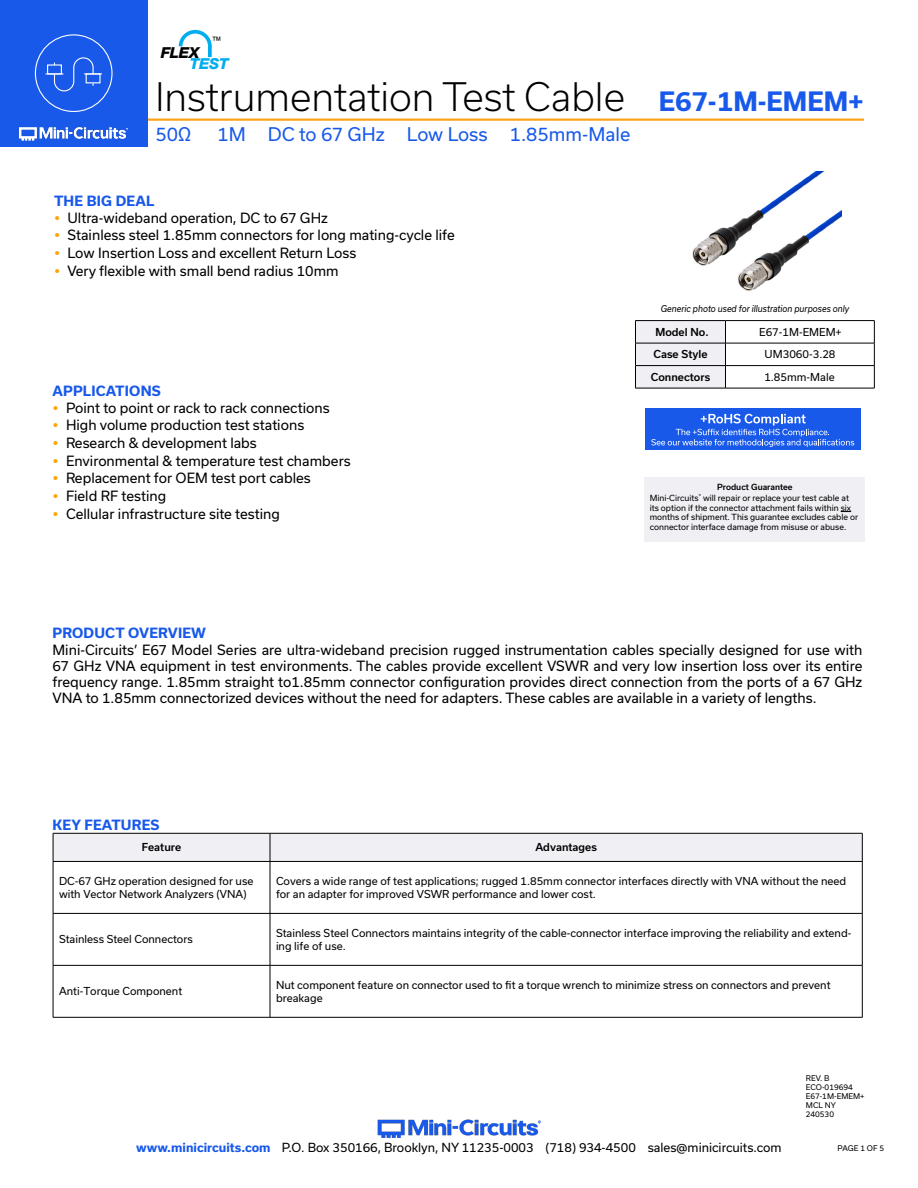
<style>
.page{position:relative;width:918px;height:1188px;background:#fff}
.page>*{position:absolute;margin:0;border:0;box-sizing:border-box;transform-origin:0 0}
.t1{font:300 37.5px "Usual";color:#000}
.t2{font:18px "Usual";color:#1859ea}
.t3{font:italic 800 15.15px "Helvetica Neue";color:#00aeef}
.t4{font:italic 800 15.15px "Helvetica Neue";color:#000}
.Regular_Copy{font:13.5px/16.2px "Usual";color:#000;text-align:justify}
.Blue_Headers{font:700 13.5px "Usual";letter-spacing:.015em;color:#1859ea}
.t5{font:12px "Usual";color:#000}
.Table_Body_Left_Justified{font:10.5px/12.6px "Usual";color:#000}
.Table_Header_Center{font:500 10.5px "Usual";color:#000}
.Table_Body_Center{font:10.5px "Usual";color:#000}
.t6{font:10.2px "Arial";color:#000}
.Generic_photo_text{font:italic 9px "Usual";color:#000;scale:.9 1}
.Notes{font:8.1px/9.8px "Usual";color:#000}
.Notes-2{font:500 8.1px "Usual";color:#000}
.Revision{font:7.5px "Usual";color:#000}
.s1{font-weight:700;font-size:25.5px;color:#1859ea}
.s2{font-weight:700;color:#1859ea}
</style>
<div class="page">
<img style="left:377px;top:1119px;width:164px;height:19px">
<hr style="left:111px;top:118px;width:753px;height:3px;background:#faa21b">
<div style="left:0;top:0;width:147px;height:147px;background:#1859ea"></div>
<hr style="left:917px;top:0;width:1px;height:147px;background:#1859ea">
<img style="left:18px;top:126px;width:111px;height:15px">
<div style="left:35px;top:34px;width:77px;height:78px;border:1px solid #fff;border-radius:50%"></div>
<svg style="left:46px;top:57px;width:56px;height:35px"></svg>
<svg style="left:178px;top:29px;width:34px;height:18px"></svg>
<svg style="left:208px;top:46px;width:4px;height:11px"></svg>
<hr style="left:635px;top:320px;width:90px;height:1px;background:#000">
<hr style="left:725px;top:320px;width:150px;height:1px;background:#000">
<hr style="left:725px;top:343px;width:150px;height:1px;background:#000">
<hr style="left:725px;top:365px;width:150px;height:1px;background:#000">
<svg style="left:635px;top:321px;width:91px;height:67px"></svg>
<svg style="left:874px;top:321px;width:1px;height:67px"></svg>
<hr style="left:635px;top:388px;width:90px;height:1px;background:#000">
<hr style="left:725px;top:388px;width:150px;height:1px;background:#000">
<div style="left:645px;top:477px;width:220px;height:65px;background:#efeff4"></div>
<svg style="left:53px;top:833px;width:810px;height:28px"></svg>
<hr style="left:53px;top:861px;width:217px;height:1px;background:#000">
<hr style="left:53px;top:862px;width:1px;height:51px;background:#000">
<hr style="left:270px;top:861px;width:592px;height:1px;background:#000">
<hr style="left:270px;top:862px;width:1px;height:51px;background:#000">
<hr style="left:862px;top:862px;width:1px;height:51px;background:#000">
<hr style="left:53px;top:913px;width:217px;height:1px;background:#000">
<hr style="left:53px;top:914px;width:1px;height:51px;background:#000">
<hr style="left:270px;top:913px;width:592px;height:1px;background:#000">
<hr style="left:270px;top:914px;width:1px;height:51px;background:#000">
<hr style="left:862px;top:914px;width:1px;height:51px;background:#000">
<hr style="left:53px;top:965px;width:217px;height:1px;background:#000">
<hr style="left:53px;top:966px;width:1px;height:51px;background:#000">
<hr style="left:270px;top:965px;width:592px;height:1px;background:#000">
<hr style="left:270px;top:966px;width:1px;height:51px;background:#000">
<hr style="left:862px;top:966px;width:1px;height:51px;background:#000">
<hr style="left:53px;top:1017px;width:217px;height:1px;background:#000">
<hr style="left:270px;top:1017px;width:592px;height:1px;background:#000">
<div style="left:645px;top:408px;width:216px;height:42px;background:#1859ea"></div>
<svg style="left:651px;top:414px;width:203px;height:33px"></svg>
<img style="left:692px;top:171px;width:149px;height:120px">
<p class="t6" style="left:212px;top:33px;width:12px">™</p>
<p class="t4" style="left:161px;top:44px;width:40px">FLEX</p>
<p class="t3" style="left:190px;top:54px;width:41px">TEST</p>
<h1 class="t1" style="left:155px;top:75px;width:710px">Instrumentation Test Cable <span class="s1">E67-1M-EMEM+</span></h1>
<h2 class="t2" style="left:155px;top:124px;width:37px">50Ω</h2>
<h2 class="t2" style="left:217px;top:124px;width:414px">1M DC to 67 GHz Low Loss 1.85mm-Male</h2>
<p class="Blue_Headers" style="left:54px;top:193px;width:102px">THE BIG DEAL</p>
<p class="Regular_Copy" style="left:68px;top:209px;width:262px">Ultra-wideband operation, DC to 67 GHz</p>
<p class="Regular_Copy" style="left:68px;top:227px;width:389px">Stainless steel 1.85mm connectors for long mating-cycle life</p>
<p class="Regular_Copy" style="left:68px;top:245px;width:290px">Low Insertion Loss and excellent Return Loss</p>
<p class="Regular_Copy" style="left:68px;top:262px;width:273px">Very flexible with small bend radius 10mm</p>
<p class="Blue_Headers" style="left:52px;top:383px;width:110px">APPLICATIONS</p>
<p class="Regular_Copy" style="left:66px;top:399px;width:265px">Point to point or rack to rack connections</p>
<p class="Regular_Copy" style="left:66px;top:417px;width:240px">High volume production test stations</p>
<p class="Regular_Copy" style="left:66px;top:435px;width:192px">Research &amp; development labs</p>
<p class="Regular_Copy" style="left:66px;top:452px;width:286px">Environmental &amp; temperature test chambers</p>
<p class="Regular_Copy" style="left:66px;top:470px;width:246px">Replacement for OEM test port cables</p>
<p class="Regular_Copy" style="left:66px;top:488px;width:102px">Field RF testing</p>
<p class="Regular_Copy" style="left:66px;top:506px;width:215px">Cellular infrastructure site testing</p>
<p class="Generic_photo_text" style="left:661px;top:304px;width:211px">Generic photo used for illustration purposes only</p>
<p class="Table_Header_Center" style="left:655px;top:326px;width:55px">Model No.</p>
<p class="Table_Body_Center" style="left:759px;top:326px;width:84px">E67-1M-EMEM+</p>
<p class="Table_Header_Center" style="left:653px;top:348px;width:55px">Case Style</p>
<p class="Table_Body_Center" style="left:765px;top:348px;width:72px">UM3060-3.28</p>
<p class="Table_Header_Center" style="left:651px;top:371px;width:61px">Connectors</p>
<p class="Table_Body_Center" style="left:764px;top:371px;width:72px">1.85mm-Male</p>
<p class="Notes-2" style="left:717px;top:482px;width:77px">Product Guarantee</p>
<p class="Notes" style="left:650px;top:493px;width:210px">Mini-Circuits<sup>®</sup> will repair or replace your test cable at its option if the connector attachment fails within six months of shipment. This guarantee excludes cable or connector interface damage from misuse or abuse.</p>
<p class="Blue_Headers" style="left:52px;top:625px;width:155px">PRODUCT OVERVIEW</p>
<p class="Regular_Copy" style="left:52px;top:641px;width:811px">Mini-Circuits’ E67 Model Series are ultra-wideband precision rugged instrumentation cables specially designed for use with 67 GHz VNA equipment in test environments. The cables provide excellent VSWR and very low insertion loss over its entire frequency range. 1.85mm straight to1.85mm connector configuration provides direct connection from the ports of a 67 GHz VNA to 1.85mm connectorized devices without the need for adapters. These cables are available in a variety of lengths.</p>
<p class="Blue_Headers" style="left:52px;top:817px;width:108px">KEY FEATURES</p>
<p class="Table_Header_Center" style="left:142px;top:841px;width:41px">Feature</p>
<p class="Table_Header_Center" style="left:535px;top:841px;width:63px">Advantages</p>
<p class="Table_Body_Left_Justified" style="left:59px;top:875px;width:196px">DC-67 GHz operation designed for use with Vector Network Analyzers (VNA)</p>
<p class="Table_Body_Left_Justified" style="left:276px;top:875px;width:572px">Covers a wide range of test applications; rugged 1.85mm connector interfaces directly with VNA without the need for an adapter for improved VSWR performance and lower cost.</p>
<p class="Table_Body_Left_Justified" style="left:59px;top:933px;width:135px">Stainless Steel Connectors</p>
<p class="Table_Body_Left_Justified" style="left:276px;top:927px;width:577px">Stainless Steel Connectors maintains integrity of the cable-connector interface improving the reliability and extend&shy;ing life of use.</p>
<p class="Table_Body_Left_Justified" style="left:59px;top:985px;width:125px">Anti-Torque Component</p>
<p class="Table_Body_Left_Justified" style="left:276px;top:979px;width:556px">Nut component feature on connector used to fit a torque wrench to minimize stress on connectors and prevent breakage</p>
<p class="Revision" style="left:806px;top:1074px;width:25px">REV. B</p>
<p class="Revision" style="left:806px;top:1083px;width:48px">ECO-019694</p>
<p class="Revision" style="left:806px;top:1092px;width:60px">E67-1M-EMEM+</p>
<p class="Revision" style="left:806px;top:1101px;width:31px">MCL NY</p>
<p class="Revision" style="left:806px;top:1110px;width:30px">240530</p>
<p class="t5" style="left:136px;top:1141px;width:647px"><span class="s2">www.minicircuits.com</span> P.O. Box 350166, Brooklyn, NY 11235-0003 (718) 934-4500 sales@minicircuits.com</p>
<p class="Revision" style="left:838px;top:1144px;width:48px">PAGE 1 OF 5</p>
</div>
